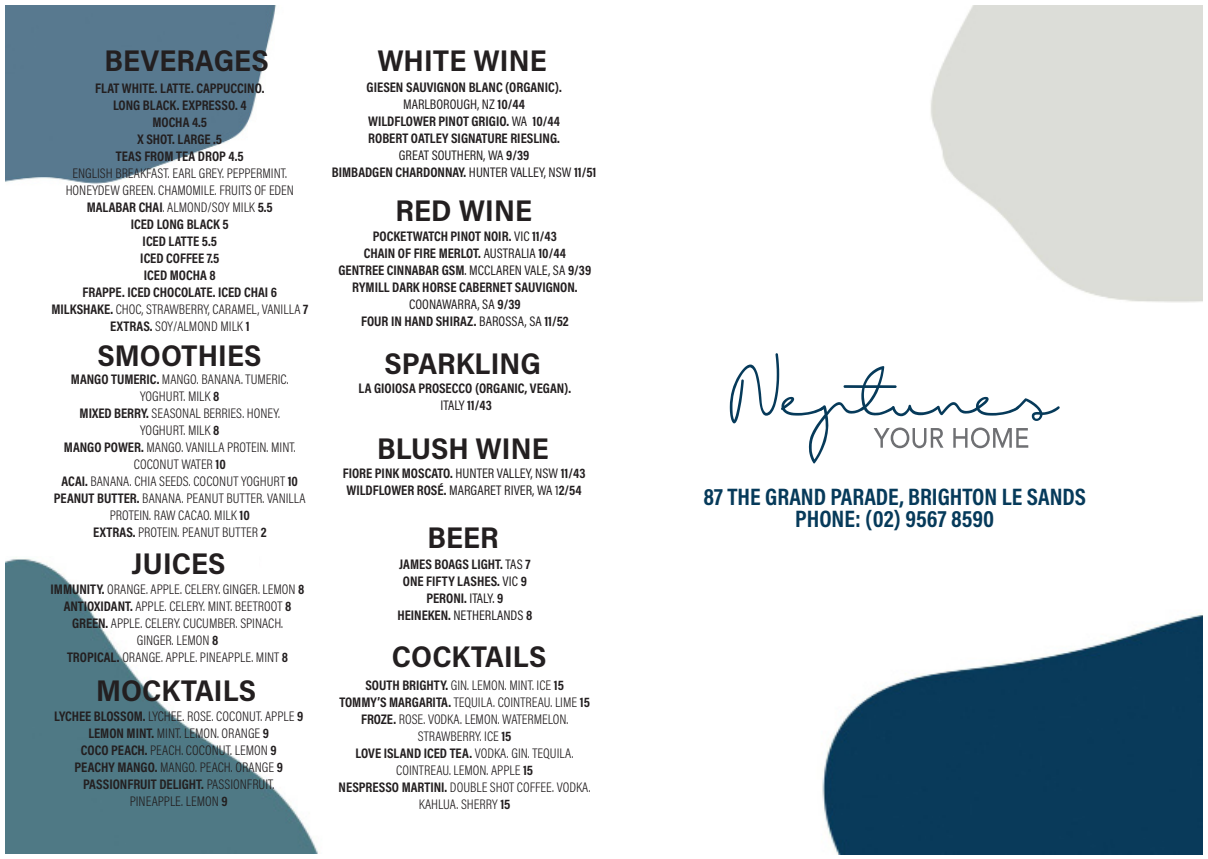
<style>
.page{position:relative;width:1208px;height:859px;background:#fff}
.page>*{position:absolute;margin:0;border:0;box-sizing:border-box;transform-origin:0 0}
.Bullet_Points{font:700 30px "Acumin Pro Semi Cond";letter-spacing:.005em;color:#231f20}
.Bullet_Points-2{font:700 24px "Acumin Pro Cond";color:#063a5a}
.Bullet_Points-3{font:300 14px/17px "Acumin Pro Cond";color:#231f20;text-align:center}
.Bullet_Points-4{font:700 14px "Acumin Pro Cond";color:#231f20}
.Bullet_Points-5{font:14px "Acumin Pro Cond";color:#231f20}
.s1{font-weight:700}
.s2{font-weight:300}
.s3{font-weight:400}
</style>
<div class="page">
<img style="left:6px;top:6px;width:271px;height:178px">
<img style="left:930px;top:6px;width:272px;height:297px">
<img style="left:822px;top:615px;width:380px;height:239px">
<img style="left:6px;top:558px;width:312px;height:295px">
<div style="left:221px;top:542px;width:38px;height:55px;background:#fff"></div>
<svg style="left:730px;top:353px;width:329px;height:111px"></svg>
<p class="Bullet_Points" style="left:105px;top:39px;width:166px">BEVERAGES</p>
<p class="Bullet_Points-4" style="left:95px;top:79px;width:171px">FLAT WHITE. LATTE. CAPPUCCINO.</p>
<p class="Bullet_Points-4" style="left:113px;top:96px;width:135px">LONG BLACK. EXPRESSO. 4</p>
<p class="Bullet_Points-4" style="left:152px;top:113px;width:56px">MOCHA 4.5</p>
<p class="Bullet_Points-4" style="left:137px;top:130px;width:86px">X SHOT. LARGE .5</p>
<p class="Bullet_Points-4" style="left:116px;top:147px;width:129px">TEAS FROM TEA DROP 4.5</p>
<p class="Bullet_Points-3" style="left:73px;top:165px;width:216px">ENGLISH BREAKFAST. EARL GREY. PEPPERMINT.</p>
<p class="Bullet_Points-3" style="left:66px;top:182px;width:230px">HONEYDEW GREEN. CHAMOMILE. FRUITS OF EDEN</p>
<p class="Bullet_Points-3" style="left:87px;top:199px;width:188px"><span class="s1">MALABAR CHAI</span>. ALMOND/SOY MILK <span class="s1">5.5</span></p>
<p class="Bullet_Points-4" style="left:131px;top:215px;width:99px">ICED LONG BLACK 5</p>
<p class="Bullet_Points-4" style="left:143px;top:232px;width:76px">ICED LATTE 5.5</p>
<p class="Bullet_Points-4" style="left:140px;top:249px;width:80px">ICED COFFEE 7.5</p>
<p class="Bullet_Points-4" style="left:144px;top:266px;width:73px">ICED MOCHA 8</p>
<p class="Bullet_Points-4" style="left:83px;top:283px;width:196px">FRAPPE. ICED CHOCOLATE. ICED CHAI 6</p>
<p class="Bullet_Points-3" style="left:51px;top:301px;width:258px"><span class="s1">MILKSHAKE.</span> CHOC, STRAWBERRY, CARAMEL, VANILLA <span class="s1">7</span></p>
<p class="Bullet_Points-3" style="left:110px;top:318px;width:141px"><span class="s1">EXTRAS.</span> SOY/ALMOND MILK <span class="s1">1</span></p>
<p class="Bullet_Points" style="left:98px;top:335px;width:165px">SMOOTHIES</p>
<p class="Bullet_Points-3" style="left:71px;top:371px;width:219px"><span class="s1">MANGO TUMERIC.</span> MANGO. BANANA. TUMERIC.</p>
<p class="Bullet_Points-3" style="left:140px;top:388px;width:81px">YOGHURT. MILK <span class="s1">8</span></p>
<p class="Bullet_Points-3" style="left:80px;top:405px;width:202px"><span class="s1">MIXED BERRY.</span> SEASONAL BERRIES. HONEY.</p>
<p class="Bullet_Points-3" style="left:140px;top:422px;width:81px">YOGHURT. MILK <span class="s1">8</span></p>
<p class="Bullet_Points-3" style="left:64px;top:439px;width:233px"><span class="s1">MANGO POWER.</span> MANGO. VANILLA PROTEIN. MINT.</p>
<p class="Bullet_Points-3" style="left:134px;top:456px;width:94px">COCONUT WATER <span class="s1">10</span></p>
<p class="Bullet_Points-3" style="left:62px;top:473px;width:238px"><span class="s1">ACAI.</span> BANANA. CHIA SEEDS. COCONUT YOGHURT <span class="s1">10</span></p>
<p class="Bullet_Points-3" style="left:54px;top:490px;width:253px"><span class="s1">PEANUT BUTTER.</span> BANANA. PEANUT BUTTER. VANILLA<br>PROTEIN. RAW CACAO. MILK <span class="s1">10</span></p>
<p class="Bullet_Points-3" style="left:93px;top:524px;width:175px"><span class="s1">EXTRAS.</span> PROTEIN. PEANUT BUTTER <span class="s1">2</span></p>
<p class="Bullet_Points" style="left:131px;top:542px;width:95px">JUICES</p>
<p class="Bullet_Points-3" style="left:51px;top:581px;width:255px"><span class="s1">IMMUNITY.</span> ORANGE. APPLE. CELERY. GINGER. LEMON <span class="s1">8</span></p>
<p class="Bullet_Points-3" style="left:64px;top:598px;width:229px"><span class="s1">ANTIOXIDANT.</span> APPLE. CELERY. MINT. BEETROOT <span class="s1">8</span></p>
<p class="Bullet_Points-3" style="left:72px;top:615px;width:213px"><span class="s1">GREEN.</span> APPLE. CELERY. CUCUMBER. SPINACH.</p>
<p class="Bullet_Points-3" style="left:137px;top:632px;width:83px">GINGER. LEMON <span class="s1">8</span></p>
<p class="Bullet_Points-3" style="left:67px;top:649px;width:223px"><span class="s1">TROPICAL.</span> ORANGE. APPLE. PINEAPPLE. MINT <span class="s1">8</span></p>
<p class="Bullet_Points" style="left:96px;top:669px;width:162px">MOCKTAILS</p>
<p class="Bullet_Points-3" style="left:54px;top:708px;width:250px"><span class="s1">LYCHEE BLOSSOM.</span> LYCHEE. ROSE. COCONUT. APPLE <span class="s1">9<br>LEMON MINT.</span> MINT. LEMON. ORANGE <span class="s1">9</span></p>
<p class="Bullet_Points-3" style="left:81px;top:742px;width:197px"><span class="s1">COCO PEACH.</span> PEACH. COCONUT. LEMON <span class="s1">9</span></p>
<p class="Bullet_Points-3" style="left:75px;top:759px;width:210px"><span class="s1">PEACHY MANGO.</span> MANGO. PEACH. ORANGE <span class="s1">9</span></p>
<p class="Bullet_Points-4" style="left:83px;top:775px;width:193px">PASSIONFRUIT DELIGHT. <span class="s2">PASSIONFRUIT.</span></p>
<p class="Bullet_Points-3" style="left:130px;top:793px;width:99px">PINEAPPLE. LEMON <span class="s1">9</span></p>
<p class="Bullet_Points" style="left:377px;top:39px;width:171px">WHITE WINE</p>
<p class="Bullet_Points-4" style="left:366px;top:78px;width:197px">GIESEN SAUVIGNON BLANC (ORGANIC).</p>
<p class="Bullet_Points-5" style="left:403px;top:96px;width:123px">MARLBOROUGH, NZ <span class="s1">10/44</span></p>
<p class="Bullet_Points-4" style="left:368px;top:112px;width:193px">WILDFLOWER PINOT GRIGIO. <span class="s3">WA</span> 10/44</p>
<p class="Bullet_Points-4" style="left:368px;top:129px;width:193px">ROBERT OATLEY SIGNATURE RIESLING.</p>
<p class="Bullet_Points-5" style="left:399px;top:147px;width:132px">GREAT SOUTHERN, WA <span class="s1">9/39</span></p>
<p class="Bullet_Points-4" style="left:332px;top:163px;width:266px">BIMBADGEN CHARDONNAY. <span class="s3">HUNTER VALLEY, NSW</span> 11/51</p>
<p class="Bullet_Points" style="left:395px;top:189px;width:138px">RED WINE</p>
<p class="Bullet_Points-4" style="left:373px;top:227px;width:186px">POCKETWATCH PINOT NOIR. <span class="s3">VIC</span> 11/43</p>
<p class="Bullet_Points-4" style="left:364px;top:244px;width:203px">CHAIN OF FIRE MERLOT. <span class="s3">AUSTRALIA</span> 10/44</p>
<p class="Bullet_Points-4" style="left:338px;top:261px;width:254px">GENTREE CINNABAR GSM<span class="s3">. MCCLAREN VALE, SA</span> 9/39</p>
<p class="Bullet_Points-4" style="left:352px;top:278px;width:227px">RYMILL DARK HORSE CABERNET SAUVIGNON.</p>
<p class="Bullet_Points-5" style="left:409px;top:295px;width:113px">COONAWARRA, SA <span class="s1">9/39</span></p>
<p class="Bullet_Points-4" style="left:361px;top:312px;width:209px">FOUR IN HAND SHIRAZ. <span class="s3">BAROSSA, SA</span> 11/52</p>
<p class="Bullet_Points" style="left:384px;top:343px;width:158px">SPARKLING</p>
<p class="Bullet_Points-4" style="left:358px;top:379px;width:214px">LA GIOIOSA PROSECCO (ORGANIC, VEGAN).</p>
<p class="Bullet_Points-5" style="left:440px;top:396px;width:53px">ITALY <span class="s1">11/43</span></p>
<p class="Bullet_Points" style="left:377px;top:427px;width:173px">BLUSH WINE</p>
<p class="Bullet_Points-4" style="left:343px;top:464px;width:244px">FIORE PINK MOSCATO. <span class="s3">HUNTER VALLEY, NSW</span> 11/43</p>
<p class="Bullet_Points-4" style="left:346px;top:481px;width:237px">WILDFLOWER ROSÉ. <span class="s3">MARGARET RIVER, WA 1</span>2/54</p>
<p class="Bullet_Points" style="left:427px;top:516px;width:73px">BEER</p>
<p class="Bullet_Points-4" style="left:399px;top:555px;width:133px">JAMES BOAGS LIGHT. <span class="s3">TAS</span> 7</p>
<p class="Bullet_Points-4" style="left:403px;top:572px;width:126px">ONE FIFTY LASHES. <span class="s3">VIC</span> 9</p>
<p class="Bullet_Points-4" style="left:426px;top:589px;width:78px">PERONI. <span class="s3">ITALY.</span> 9</p>
<p class="Bullet_Points-5" style="left:397px;top:606px;width:137px"><span class="s1">HEINEKEN.</span> NETHERLANDS <span class="s1">8</span></p>
<p class="Bullet_Points" style="left:392px;top:636px;width:156px">COCKTAILS</p>
<p class="Bullet_Points-3" style="left:365px;top:677px;width:200px"><span class="s1">SOUTH BRIGHTY.</span> GIN. LEMON. MINT. ICE <span class="s1">15</span></p>
<p class="Bullet_Points-3" style="left:339px;top:694px;width:252px"><span class="s1">TOMMY’S MARGARITA.</span> TEQUILA. COINTREAU. LIME <span class="s1">15</span></p>
<p class="Bullet_Points-3" style="left:361px;top:711px;width:209px"><span class="s1">FROZE.</span> ROSE. VODKA. LEMON. WATERMELON.</p>
<p class="Bullet_Points-3" style="left:418px;top:728px;width:95px">STRAWBERRY. ICE <span class="s1">15</span></p>
<p class="Bullet_Points-4" style="left:356px;top:744px;width:220px">LOVE ISLAND ICED TEA. <span class="s2">VODKA. GIN. TEQUILA.</span></p>
<p class="Bullet_Points-3" style="left:396px;top:762px;width:138px">COINTREAU. LEMON. APPLE <span class="s1">15</span></p>
<p class="Bullet_Points-3" style="left:338px;top:779px;width:254px"><span class="s1">NESPRESSO MARTINI.</span> DOUBLE SHOT COFFEE. VODKA.<br>KAHLUA. SHERRY <span class="s1">15</span></p>
<p class="Bullet_Points-2" style="left:703px;top:481px;width:384px">87 THE GRAND PARADE, BRIGHTON LE SANDS</p>
<p class="Bullet_Points-2" style="left:795px;top:503px;width:200px">PHONE: (02) 9567 8590</p>
</div>
